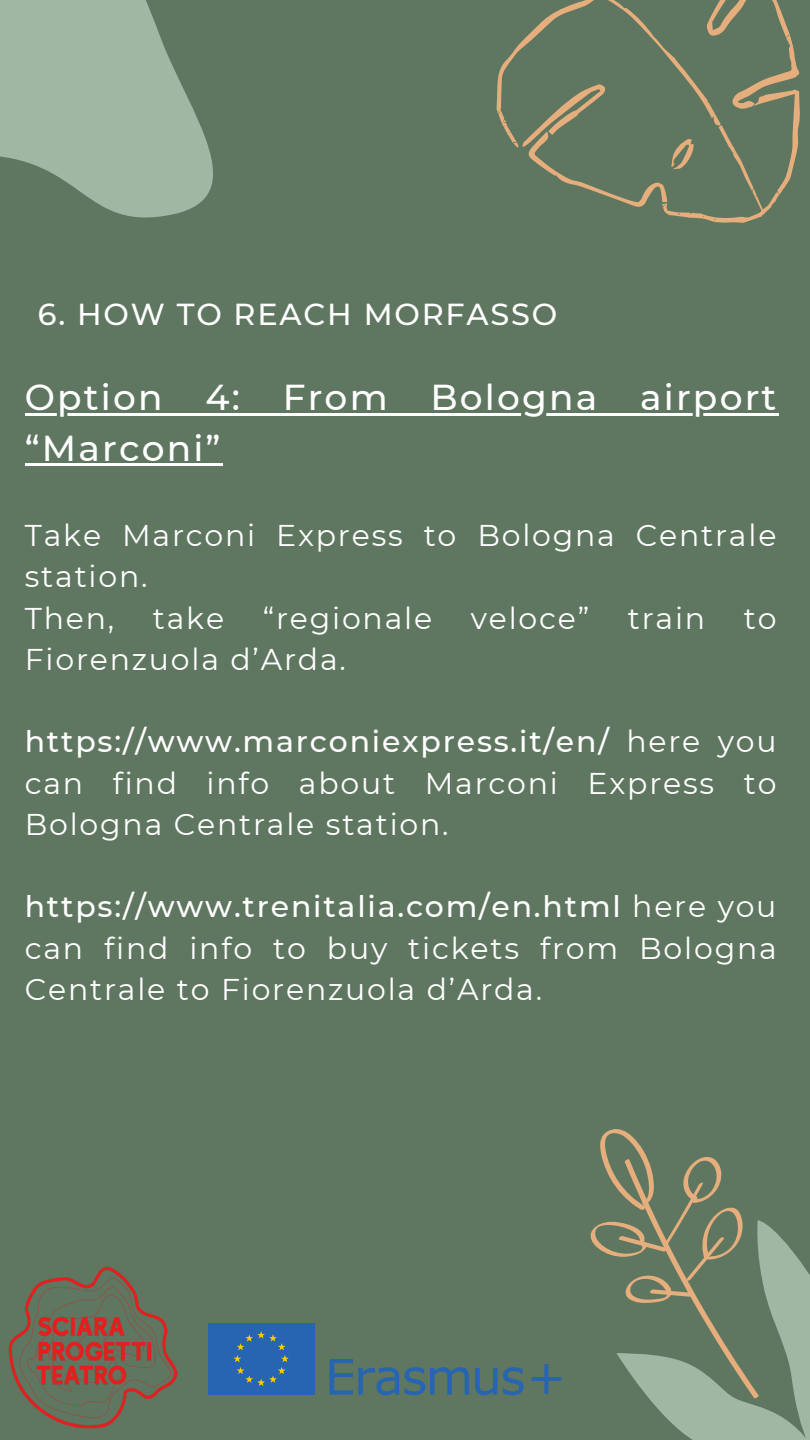
<style>
.page{position:relative;width:810px;height:1440px;background:#5f7760}
.page>*{position:absolute;margin:0;border:0;box-sizing:border-box;transform-origin:0 0}
.t1{font:500 36px/50.2px "Montserrat";letter-spacing:.06em;color:#fff}
.t2{font:500 30.3px "Montserrat";letter-spacing:.06em;color:#fff}
.t3{font:30px/41.2px "Montserrat";letter-spacing:.06em;color:#fff;text-align:justify}
.s1{font-weight:500}
</style>
<div class="page">
<svg style="left:0;top:0;width:213px;height:218px;fill:#a0b7a3"></svg>
<svg style="left:496px;top:0;width:304px;height:223px"></svg>
<svg style="left:590px;top:1129px;width:220px;height:311px"></svg>
<img style="left:8px;top:1266px;width:170px;height:163px">
<hr style="left:25px;top:413px;width:754px;height:3px;background:#fff">
<hr style="left:25px;top:463px;width:198px;height:3px;background:#fff">
<svg style="left:329px;top:1359px;width:140px;height:36px"></svg>
<svg style="left:475px;top:1368px;width:22px;height:27px"></svg>
<svg style="left:503px;top:1367px;width:21px;height:28px"></svg>
<svg style="left:531px;top:1364px;width:30px;height:30px"></svg>
<div style="left:208px;top:1323px;width:107px;height:72px;background:#2765b2"></div>
<svg style="left:234px;top:1331px;width:55px;height:55px"></svg>
<p class="t2" style="left:38px;top:296px;width:521px">6. HOW TO REACH MORFASSO</p>
<p class="t1" style="left:25px;top:372px;width:753px">Option 4: From Bologna airport “Marconi”</p>
<p class="t3" style="left:25px;top:515px;width:753px;text-align:left">Take Marconi Express to Bologna Centrale station.<br>Then,</p>
<p class="t3" style="left:153px;top:597px;width:73px">take</p>
<p class="t3" style="left:263px;top:597px;width:171px">“regionale</p>
<p class="t3" style="left:471px;top:597px;width:120px">veloce”</p>
<p class="t3" style="left:628px;top:597px;width:79px">train</p>
<p class="t3" style="left:744px;top:597px;width:34px">to</p>
<p class="t3" style="left:25px;top:639px;width:323px">Fiorenzuola d’Arda.</p>
<p class="t3" style="left:25px;top:721px;width:753px"><span class="s1">https://www.marconiexpress.it/en/</span> here you can find info about Marconi Express to Bologna Centrale station.</p>
<p class="t3" style="left:25px;top:886px;width:754px"><span class="s1">https://www.trenitalia.com/en.html</span> here you can find info to buy tickets from Bologna Centrale to Fiorenzuola d’Arda.</p>
</div>
